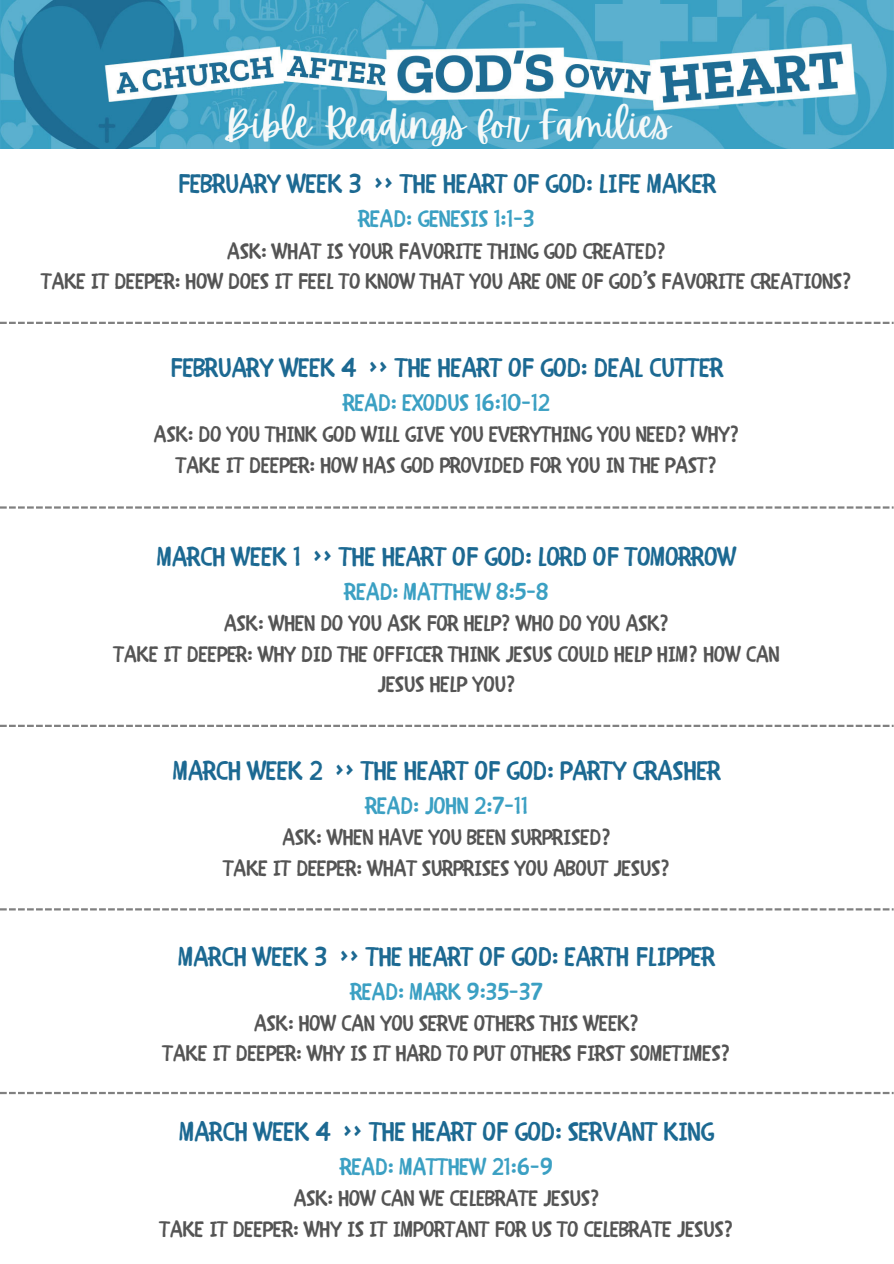
<style>
.page{position:relative;width:894px;height:1264px;background:#fff}
.page>*{position:absolute;margin:0;border:0;box-sizing:border-box;transform-origin:0 0}
.t1{font:39px "Apricots";color:#f5f9f9}
.t2{font:27px "CHILDRENONE";color:#1c6992}
.t3{font:24px "CHILDRENONE";color:#3ba0c3}
.t4{font:22.5px "CHILDRENONE";color:#545454}
</style>
<div class="page">
<img style="left:0;top:0;width:893px;height:148px">
<svg style="left:0;top:322px;width:893px;height:2px"></svg>
<svg style="left:0;top:506px;width:893px;height:2px"></svg>
<svg style="left:0;top:724px;width:893px;height:3px"></svg>
<svg style="left:0;top:908px;width:893px;height:2px"></svg>
<svg style="left:0;top:1091px;width:893px;height:3px"></svg>
<h1 class="t1" style="left:223px;top:102px;width:448px">Bible Readings for Families</h1>
<p class="t2" style="left:178px;top:160px;width:539px">FEBRUARY WEEK 3 &gt;&gt; THE HEART OF GOD: LIFE MAKER</p>
<p class="t3" style="left:358px;top:198px;width:177px">READ: GENESIS 1:1-3</p>
<p class="t4" style="left:227px;top:231px;width:440px">ASK: WHAT IS YOUR FAVORITE THING GOD CREATED?</p>
<p class="t4" style="left:41px;top:262px;width:811px">TAKE IT DEEPER: HOW DOES IT FEEL TO KNOW THAT YOU ARE ONE OF GOD’S FAVORITE CREATIONS?</p>
<p class="t2" style="left:170px;top:344px;width:554px">FEBRUARY WEEK 4 &gt;&gt; THE HEART OF GOD: DEAL CUTTER</p>
<p class="t3" style="left:343px;top:381px;width:208px">READ: EXODUS 16:10-12</p>
<p class="t4" style="left:154px;top:415px;width:587px">ASK: DO YOU THINK GOD WILL GIVE YOU EVERYTHING YOU NEED? WHY?</p>
<p class="t4" style="left:176px;top:445px;width:542px">TAKE IT DEEPER: HOW HAS GOD PROVIDED FOR YOU IN THE PAST?</p>
<p class="t2" style="left:157px;top:533px;width:580px">MARCH WEEK 1 &gt;&gt; THE HEART OF GOD: LORD OF TOMORROW</p>
<p class="t3" style="left:345px;top:570px;width:205px">READ: MATTHEW 8:5-8</p>
<p class="t4" style="left:224px;top:604px;width:446px">ASK: WHEN DO YOU ASK FOR HELP? WHO DO YOU ASK?</p>
<p class="t4" style="left:114px;top:634px;width:667px">TAKE IT DEEPER: WHY DID THE OFFICER THINK JESUS COULD HELP HIM? HOW CAN</p>
<p class="t4" style="left:377px;top:664px;width:140px">JESUS HELP YOU?</p>
<p class="t2" style="left:173px;top:747px;width:548px">MARCH WEEK 2 &gt;&gt; THE HEART OF GOD: PARTY CRASHER</p>
<p class="t3" style="left:366px;top:784px;width:163px">READ: JOHN 2:7-11</p>
<p class="t4" style="left:282px;top:817px;width:330px">ASK: WHEN HAVE YOU BEEN SURPRISED?</p>
<p class="t4" style="left:223px;top:848px;width:448px">TAKE IT DEEPER: WHAT SURPRISES YOU ABOUT JESUS?</p>
<p class="t2" style="left:178px;top:932px;width:538px">MARCH WEEK 3 &gt;&gt; THE HEART OF GOD: EARTH FLIPPER</p>
<p class="t3" style="left:350px;top:970px;width:194px">READ: MARK 9:35-37</p>
<p class="t4" style="left:254px;top:1003px;width:386px">ASK: HOW CAN YOU SERVE OTHERS THIS WEEK?</p>
<p class="t4" style="left:163px;top:1034px;width:569px">TAKE IT DEEPER: WHY IS IT HARD TO PUT OTHERS FIRST SOMETIMES?</p>
<p class="t2" style="left:179px;top:1108px;width:536px">MARCH WEEK 4 &gt;&gt; THE HEART OF GOD: SERVANT KING</p>
<p class="t3" style="left:340px;top:1145px;width:214px">READ: MATTHEW 21:6-9</p>
<p class="t4" style="left:293px;top:1178px;width:307px">ASK: HOW CAN WE CELEBRATE JESUS?</p>
<p class="t4" style="left:160px;top:1209px;width:575px">TAKE IT DEEPER: WHY IS IT IMPORTANT FOR US TO CELEBRATE JESUS?</p>
</div>
